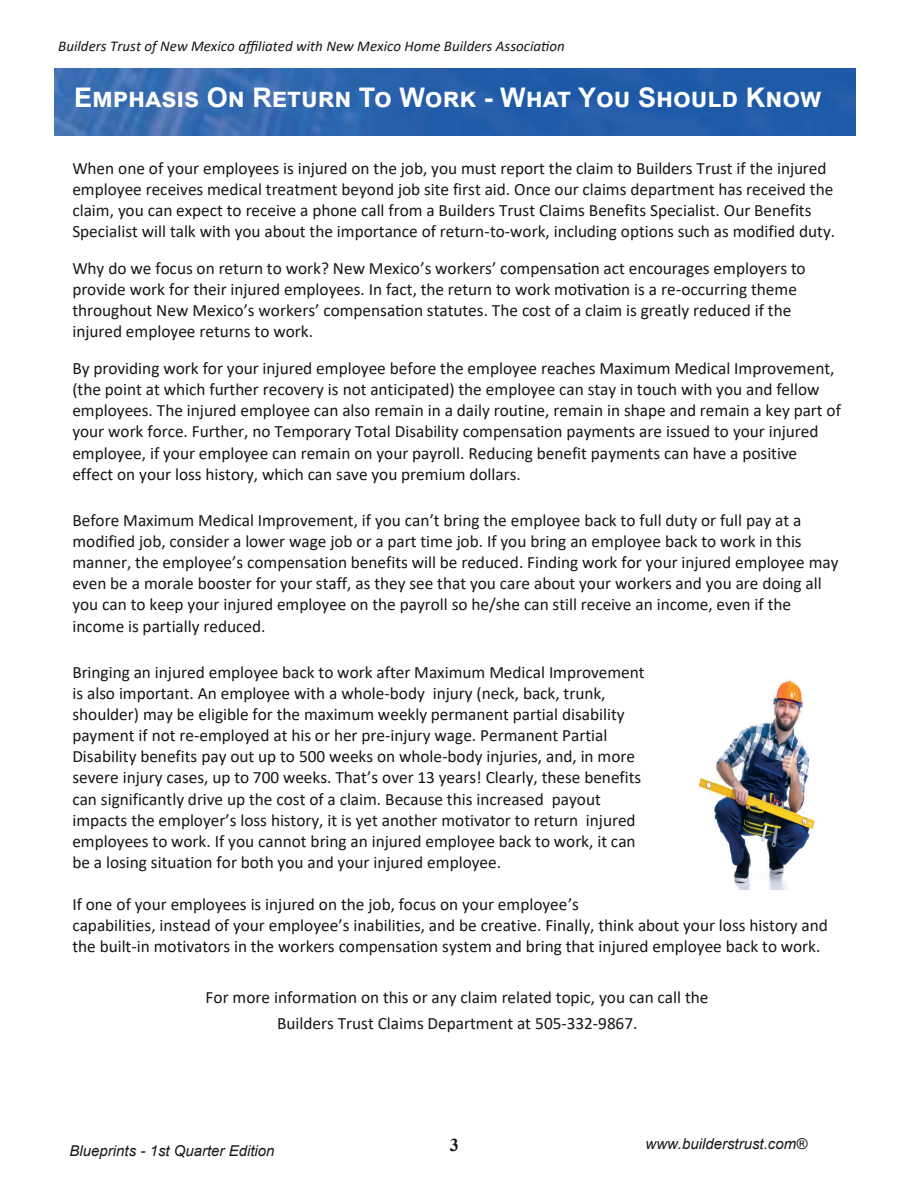
<style>
.page{position:relative;width:918px;height:1188px;background:#fff}
.page>*{position:absolute;margin:0;border:0;box-sizing:border-box;transform-origin:0 0}
.t1{font:700 27px "Arial";color:#fff}
.t2{font:700 18px "Times New Roman";color:#171618}
.t3{font:17.25px/21px "Calibri";color:#171618}
.t4{font:italic 15px "Calibri";color:#171618}
.t5{font:italic 15px "Arial";color:#171618}
</style>
<div class="page">
<img style="left:54px;top:68px;width:801px;height:68px">
<img style="left:697px;top:680px;width:118px;height:210px">
<p class="t4" style="left:58px;top:36px;width:508px">Builders Trust of New Mexico affiliated with New Mexico Home Builders Association</p>
<p class="t1" style="left:74px;top:79px;width:749px">Emphasis On Return To Work - What You Should Know</p>
<p class="t3" style="left:72px;top:157px;width:764px">When one of your employees is injured on the job, you must report the claim to Builders Trust if the injured employee receives medical treatment beyond job site first aid. Once our claims department has received the claim, you can expect to receive a phone call from a Builders Trust Claims Benefits Specialist. Our Benefits Specialist will talk with you about the importance of return-to-work, including options such as modified duty.</p>
<p class="t3" style="left:72px;top:258px;width:735px">Why do we focus on return to work? New Mexico’s workers’ compensation act encourages employers to provide work for their injured employees. In fact, the return to work motivation is a re-occurring theme throughout New Mexico’s workers’ compensation statutes. The cost of a claim is greatly reduced if the injured employee returns to work.</p>
<p class="t3" style="left:72px;top:358px;width:770px">By providing work for your injured employee before the employee reaches Maximum Medical Improvement, (the point at which further recovery is not anticipated) the employee can stay in touch with you and fellow employees. The injured employee can also remain in a daily routine, remain in shape and remain a key part of your work force. Further, no Temporary Total Disability compensation payments are issued to your injured employee, if your employee can remain on your payroll. Reducing benefit payments can have a positive effect on your loss history, which can save you premium dollars.</p>
<p class="t3" style="left:72px;top:510px;width:768px">Before Maximum Medical Improvement, if you can’t bring the employee back to full duty or full pay at a modified job, consider a lower wage job or a part time job. If you bring an employee back to work in this manner, the employee’s compensation benefits will be reduced. Finding work for your injured employee may even be a morale booster for your staff, as they see that you care about your workers and you are doing all you can to keep your injured employee on the payroll so he/she can still receive an income, even if the income is partially reduced.</p>
<p class="t3" style="left:72px;top:662px;width:574px">Bringing an injured employee back to work after Maximum Medical Improvement is also important. An employee with a whole-body injury (neck, back, trunk, shoulder) may be eligible for the maximum weekly permanent partial disability payment if not re-employed at his or her pre-injury wage. Permanent Partial Disability benefits pay out up to 500 weeks on whole-body injuries, and, in more severe injury cases, up to 700 weeks. That’s over 13 years! Clearly, these benefits can significantly drive up the cost of a claim. Because this increased payout impacts the employer’s loss history, it is yet another motivator to return injured employees to work. If you cannot bring an injured employee back to work, it can be a losing situation for both you and your injured employee.</p>
<p class="t3" style="left:72px;top:893px;width:757px">If one of your employees is injured on the job, focus on your employee’s<br>capabilities, instead of your employee’s inabilities, and be creative. Finally, think about your loss history and the built-in motivators in the workers compensation system and bring that injured employee back to work.</p>
<p class="t3" style="left:206px;top:984px;width:504px;line-height:25.5px;text-align:center">For more information on this or any claim related topic, you can call the<br>Builders Trust Claims Department at 505-332-9867.</p>
<p class="t5" style="left:70px;top:1141px;width:206px">Blueprints - 1st Quarter Edition</p>
<p class="t2" style="left:450px;top:1132px;width:11px">3</p>
<p class="t5" style="left:646px;top:1134px;width:163px">www.builderstrust.com®</p>
</div>
